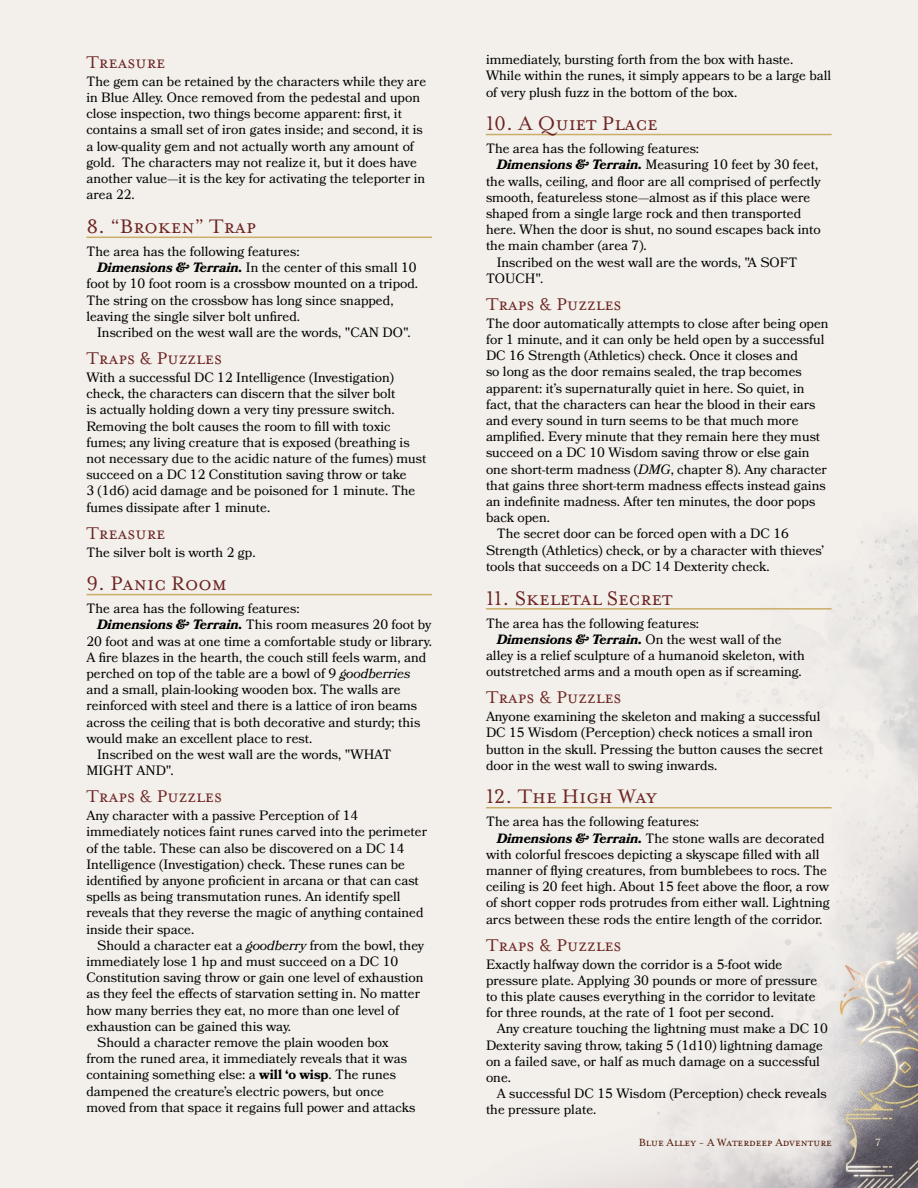
<style>
.page{position:relative;width:918px;height:1188px;background:#f3f0eb}
.page>*{position:absolute;margin:0;border:0;box-sizing:border-box;transform-origin:0 0}
.t1{font:22.5px "Mrs Eaves OT";color:#6d2423}
.t2{font:19.5px "Mrs Eaves OT";color:#6d2423}
.t3{font:13.5px/16.2px "Bookmania";color:#000}
.t4{font:italic 700 13.5px "Bookmania";color:#000}
.t5{font:12px "Mrs Eaves OT";color:#4e1300}
.t6{font:10.5px "Bookmania";color:#e5dac6}
.s1{font-weight:700;font-style:italic}
.s2{font-style:italic}
.s3{font-weight:700}
.s4{font-weight:400;font-style:normal}
</style>
<div class="page">
<hr style="left:86px;top:237px;width:346px;height:1px;background:#caad6a">
<hr style="left:86px;top:594px;width:346px;height:1px;background:#caad6a">
<hr style="left:486px;top:134px;width:346px;height:1px;background:#caad6a">
<hr style="left:486px;top:608px;width:346px;height:2px;background:#caad6a">
<hr style="left:486px;top:807px;width:346px;height:1px;background:#caad6a">
<h2 class="t2" style="left:86px;top:51px;width:81px">Treasure</h2>
<p class="t3" style="left:86px;top:73px;width:341px">The gem can be retained by the characters while they are in Blue Alley. Once removed from the pedestal and upon close inspection, two things become apparent: first, it contains a small set of iron gates inside; and second, it is a low-quality gem and not actually worth any amount of gold. The characters may not realize it, but it does have another value—it is the key for activating the teleporter in area 22.</p>
<h1 class="t1" style="left:86px;top:213px;width:171px">8. “Broken” Trap</h1>
<p class="t3" style="left:86px;top:243px;width:215px">The area has the following features:</p>
<p class="t3" style="left:97px;top:259px;width:321px"><span class="s1">Dimensions &amp; Terrain.</span> In the center of this small 10</p>
<p class="t3" style="left:86px;top:276px;width:333px">foot by 10 foot room is a crossbow mounted on a tripod.</p>
<p class="t3" style="left:86px;top:292px;width:309px">The string on the crossbow has long since snapped,</p>
<p class="t3" style="left:86px;top:308px;width:215px">leaving the single silver bolt unfired.</p>
<p class="t3" style="left:97px;top:324px;width:315px">Inscribed on the west wall are the words, "CAN DO".</p>
<h2 class="t2" style="left:86px;top:347px;width:137px">Traps &amp; Puzzles</h2>
<p class="t3" style="left:86px;top:369px;width:341px">With a successful DC 12 Intelligence (Investigation) check, the characters can discern that the silver bolt<br>is actually holding down a very tiny pressure switch.<br>Removing the bolt causes the room to fill with toxic fumes; any living creature that is exposed (breathing is not necessary due to the acidic nature of the fumes) must succeed on a DC 12 Constitution saving throw or take<br>3 (1d6) acid damage and be poisoned for 1 minute. The fumes dissipate after 1 minute.</p>
<h2 class="t2" style="left:86px;top:522px;width:81px">Treasure</h2>
<p class="t3" style="left:86px;top:544px;width:171px">The silver bolt is worth 2 gp.</p>
<h1 class="t1" style="left:86px;top:571px;width:142px">9. Panic Room</h1>
<p class="t3" style="left:86px;top:601px;width:215px">The area has the following features:</p>
<p class="t3" style="left:97px;top:617px;width:336px"><span class="s1">Dimensions &amp; Terrain.</span> This room measures 20 foot by</p>
<p class="t3" style="left:86px;top:633px;width:347px">20 foot and was at one time a comfortable study or library.</p>
<p class="t3" style="left:86px;top:649px;width:341px">A fire blazes in the hearth, the couch still feels warm, and</p>
<p class="t3" style="left:86px;top:665px;width:326px">perched on top of the table are a bowl of 9 <span class="s2">goodberries</span></p>
<p class="t3" style="left:86px;top:682px;width:316px">and a small, plain-looking wooden box. The walls are</p>
<p class="t3" style="left:86px;top:698px;width:332px">reinforced with steel and there is a lattice of iron beams</p>
<p class="t3" style="left:86px;top:714px;width:335px">across the ceiling that is both decorative and sturdy; this</p>
<p class="t3" style="left:86px;top:730px;width:227px">would make an excellent place to rest.</p>
<p class="t3" style="left:97px;top:746px;width:296px">Inscribed on the west wall are the words, "WHAT</p>
<p class="t3" style="left:86px;top:763px;width:89px">MIGHT AND".</p>
<h2 class="t2" style="left:86px;top:785px;width:137px">Traps &amp; Puzzles</h2>
<p class="t3" style="left:86px;top:808px;width:342px">Any character with a passive Perception of 14 immediately notices faint runes carved into the perimeter of the table. These can also be discovered on a DC 14<br>Intelligence (Investigation) check. These runes can be identified by anyone proficient in arcana or that can cast spells as being transmutation runes. An identify spell reveals that they reverse the magic of anything contained inside their space.</p>
<p class="t3" style="left:97px;top:937px;width:329px">Should a character eat a <span class="s2">goodberry</span> from the bowl, they</p>
<p class="t3" style="left:86px;top:953px;width:314px">immediately lose 1 hp and must succeed on a DC 10</p>
<p class="t3" style="left:86px;top:970px;width:339px">Constitution saving throw or gain one level of exhaustion</p>
<p class="t3" style="left:86px;top:986px;width:335px">as they feel the effects of starvation setting in. No matter</p>
<p class="t3" style="left:86px;top:1002px;width:314px">how many berries they eat, no more than one level of</p>
<p class="t3" style="left:86px;top:1018px;width:206px">exhaustion can be gained this way.</p>
<p class="t3" style="left:97px;top:1034px;width:293px">Should a character remove the plain wooden box</p>
<p class="t3" style="left:86px;top:1051px;width:322px">from the runed area, it immediately reveals that it was</p>
<p class="t3" style="left:86px;top:1067px;width:311px">containing something else: a <span class="s3">will ‘o wisp</span>. The runes</p>
<p class="t3" style="left:86px;top:1083px;width:299px">dampened the creature’s electric powers, but once</p>
<p class="t3" style="left:86px;top:1099px;width:331px">moved from that space it regains full power and attacks</p>
<p class="t3" style="left:486px;top:51px;width:347px">immediately, bursting forth from the box with haste.<br>While within the runes, it simply appears to be a large ball of very plush fuzz in the bottom of the box.</p>
<h1 class="t1" style="left:486px;top:111px;width:173px">10. A Quiet Place</h1>
<p class="t3" style="left:486px;top:140px;width:215px">The area has the following features:</p>
<p class="t3" style="left:497px;top:157px;width:323px"><span class="s1">Dimensions &amp; Terrain.</span> Measuring 10 feet by 30 feet,</p>
<p class="t3" style="left:486px;top:173px;width:336px">the walls, ceiling, and floor are all comprised of perfectly</p>
<p class="t3" style="left:486px;top:189px;width:326px">smooth, featureless stone—almost as if this place were</p>
<p class="t3" style="left:486px;top:205px;width:317px">shaped from a single large rock and then transported</p>
<p class="t3" style="left:486px;top:221px;width:336px">here. When the door is shut, no sound escapes back into</p>
<p class="t3" style="left:486px;top:238px;width:162px">the main chamber (area 7).</p>
<p class="t3" style="left:497px;top:254px;width:302px">Inscribed on the west wall are the words, "A SOFT</p>
<p class="t3" style="left:486px;top:270px;width:59px">TOUCH".</p>
<h2 class="t2" style="left:486px;top:293px;width:137px">Traps &amp; Puzzles</h2>
<p class="t3" style="left:486px;top:315px;width:344px">The door automatically attempts to close after being open</p>
<p class="t3" style="left:486px;top:331px;width:340px">for 1 minute, and it can only be held open by a successful</p>
<p class="t3" style="left:486px;top:347px;width:313px">DC 16 Strength (Athletics) check. Once it closes and</p>
<p class="t3" style="left:486px;top:364px;width:317px">so long as the door remains sealed, the trap becomes</p>
<p class="t3" style="left:486px;top:380px;width:320px">apparent: it’s supernaturally quiet in here. So quiet, in</p>
<p class="t3" style="left:486px;top:396px;width:331px">fact, that the characters can hear the blood in their ears</p>
<p class="t3" style="left:486px;top:412px;width:314px">and every sound in turn seems to be that much more</p>
<p class="t3" style="left:486px;top:428px;width:336px">amplified. Every minute that they remain here they must</p>
<p class="t3" style="left:486px;top:445px;width:325px">succeed on a DC 10 Wisdom saving throw or else gain</p>
<p class="t3" style="left:486px;top:461px;width:343px">one short-term madness (<span class="s2">DMG</span>, chapter 8). Any character</p>
<p class="t3" style="left:486px;top:477px;width:341px">that gains three short-term madness effects instead gains</p>
<p class="t3" style="left:486px;top:493px;width:331px">an indefinite madness. After ten minutes, the door pops</p>
<p class="t3" style="left:486px;top:509px;width:66px">back open.</p>
<p class="t3" style="left:497px;top:526px;width:294px">The secret door can be forced open with a DC 16</p>
<p class="t3" style="left:486px;top:542px;width:340px">Strength (Athletics) check, or by a character with thieves’</p>
<p class="t3" style="left:486px;top:558px;width:285px">tools that succeeds on a DC 14 Dexterity check.</p>
<h1 class="t1" style="left:486px;top:585px;width:188px">11. Skeletal Secret</h1>
<p class="t3" style="left:486px;top:615px;width:215px">The area has the following features:</p>
<p class="t4" style="left:497px;top:631px;width:286px">Dimensions &amp; Terrain. <span class="s4">On the west wall of the</span></p>
<p class="t3" style="left:486px;top:647px;width:320px">alley is a relief sculpture of a humanoid skeleton, with</p>
<p class="t3" style="left:486px;top:663px;width:317px">outstretched arms and a mouth open as if screaming.</p>
<h2 class="t2" style="left:486px;top:686px;width:137px">Traps &amp; Puzzles</h2>
<p class="t3" style="left:486px;top:708px;width:339px">Anyone examining the skeleton and making a successful DC 15 Wisdom (Perception) check notices a small iron button in the skull. Pressing the button causes the secret door in the west wall to swing inwards.</p>
<h1 class="t1" style="left:486px;top:784px;width:172px">12. The High Way</h1>
<p class="t3" style="left:486px;top:814px;width:215px">The area has the following features:</p>
<p class="t3" style="left:497px;top:830px;width:329px"><span class="s1">Dimensions &amp; Terrain.</span> The stone walls are decorated</p>
<p class="t3" style="left:486px;top:846px;width:335px">with colorful frescoes depicting a skyscape filled with all</p>
<p class="t3" style="left:486px;top:862px;width:343px">manner of flying creatures, from bumblebees to rocs. The</p>
<p class="t3" style="left:486px;top:878px;width:345px">ceiling is 20 feet high. About 15 feet above the floor, a row</p>
<p class="t3" style="left:486px;top:895px;width:345px">of short copper rods protrudes from either wall. Lightning</p>
<p class="t3" style="left:486px;top:911px;width:338px">arcs between these rods the entire length of the corridor.</p>
<h2 class="t2" style="left:486px;top:934px;width:137px">Traps &amp; Puzzles</h2>
<p class="t3" style="left:486px;top:956px;width:333px">Exactly halfway down the corridor is a 5-foot wide pressure plate. Applying 30 pounds or more of pressure to this plate causes everything in the corridor to levitate for three rounds, at the rate of 1 foot per second.</p>
<p class="t3" style="left:486px;top:1021px;width:344px;text-indent:11px">Any creature touching the lightning must make a DC 10<br>Dexterity saving throw, taking 5 (1d10) lightning damage on a failed save, or half as much damage on a successful one.</p>
<p class="t3" style="left:486px;top:1085px;width:342px;text-indent:11px">A successful DC 15 Wisdom (Perception) check reveals the pressure plate.</p>
<p class="t5" style="left:639px;top:1136px;width:195px">Blue Alley - A Waterdeep Adventure</p>
<p class="t6" style="left:875px;top:1136px;width:8px">7</p>
</div>
